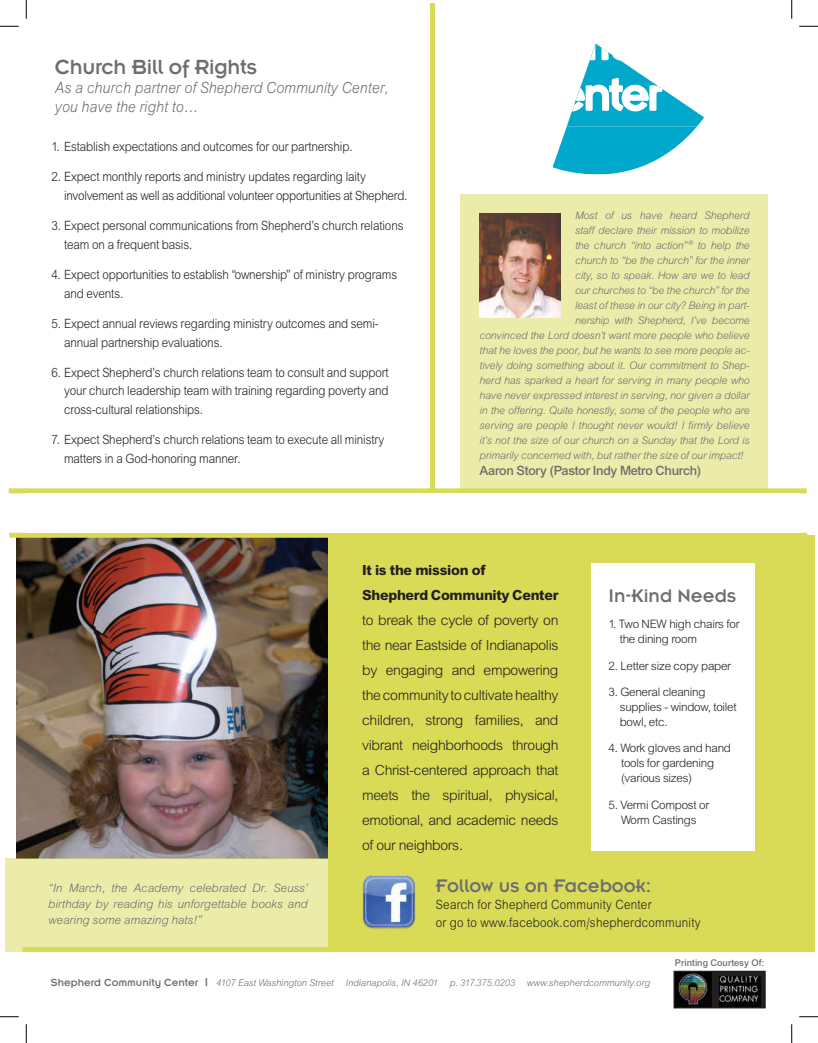
<style>
.page{position:relative;width:818px;height:1043px;background:#fff}
.page>*{position:absolute;margin:0;border:0;box-sizing:border-box;transform-origin:0 0}
.t1{font:22.5px "Insignia";letter-spacing:-.01em;color:#6c6d70}
.t2{font:20px "Insignia";color:#6c6d70}
.t3{font:16.5px/18.8px "Arial Lgt Itl";letter-spacing:.01em;color:#6c6d70;scale:.91 1}
.t4{font:15px/25px "Arial Lgt";letter-spacing:-.02em;color:#231f20;text-align:justify}
.t5{font:15px/25px "Arial Bld";letter-spacing:-.02em;color:#231f20}
.t6{font:13.75px/18.8px "Arial Lgt";letter-spacing:-.01em;color:#231f20;scale:.91 1}
.t7{font:13.75px/17.5px "Arial Lgt";letter-spacing:.02em;color:#231f20;scale:.91 1}
.t8{font:13.75px "Arial Mdm";letter-spacing:-.02em;color:#6c6d70}
.t9{font:12.5px/15px "Arial Lgt";letter-spacing:-.02em;color:#231f20}
.t10{font:12.5px/16.2px "Arial Lgt Itl";color:#6c6d70;text-align:justify}
.t11{font:11.25px "Arial Lgt Itl";letter-spacing:-.01em;color:#6c6d70}
.t12{font:10px "Arial Lgt Itl";color:#6c6d70}
.t13{font:10px "Arial Mdm";color:#6c6d70}
.s1{font-family:"Insignia";font-size:11.25px}
.s2{font-family:"Insignia";font-size:12.5px}
</style>
<div class="page">
<img style="left:16px;top:538px;width:312px;height:320px">
<div style="left:22px;top:947px;width:792px;height:5px;background:#d9da55"></div>
<div style="left:9px;top:488px;width:797px;height:5px;background:#d9da55"></div>
<div style="left:9px;top:532px;width:798px;height:6px;background:#d9da55"></div>
<div style="left:430px;top:4px;width:5px;height:533px;background:#d9da55"></div>
<div style="left:27px;top:493px;width:772px;height:40px;background:#fff"></div>
<div style="left:460px;top:194px;width:307px;height:297px;background:#ececaa"></div>
<img style="left:479px;top:213px;width:81px;height:105px">
<div style="left:328px;top:535px;width:486px;height:416px;background:#d9da55"></div>
<div style="left:591px;top:563px;width:163px;height:287px;background:#fff"></div>
<img style="left:362px;top:875px;width:53px;height:54px">
<svg style="left:711px;top:972px;width:52px;height:34px"></svg>
<img style="left:675px;top:972px;width:36px;height:34px">
<div style="left:673px;top:970px;width:92px;height:38px;border:1px solid #231f20"></div>
<img style="left:720px;top:976px;width:40px;height:30px">
<svg style="left:552px;top:44px;width:152px;height:130px"></svg>
<div style="left:6px;top:858px;width:322px;height:93px;background:#ececaa"></div>
<svg style="left:0;top:25px;width:19px;height:2px"></svg>
<svg style="left:799px;top:25px;width:19px;height:2px"></svg>
<svg style="left:0;top:1016px;width:19px;height:1px"></svg>
<svg style="left:799px;top:1016px;width:19px;height:1px"></svg>
<svg style="left:25px;top:0;width:2px;height:19px"></svg>
<svg style="left:25px;top:1024px;width:2px;height:18px"></svg>
<svg style="left:791px;top:0;width:1px;height:19px"></svg>
<svg style="left:791px;top:1024px;width:1px;height:18px"></svg>
<h1 class="t1" style="left:55px;top:56px;width:204px">Church Bill of Rights</h1>
<h3 class="t3" style="left:55px;top:79px;width:367px">As a church partner of Shepherd Community Center, you have the right to…</h3>
<p class="t6" style="left:52px;top:139px;width:332px">1. Establish expectations and outcomes for our partnership.</p>
<p class="t6" style="left:64px;top:169px;width:379px;text-indent:-12px">2. Expect monthly reports and ministry updates regarding laity involvement as well as additional volunteer opportunities at Shepherd.</p>
<p class="t6" style="left:64px;top:217px;width:374px;text-indent:-12px">3. Expect personal communications from Shepherd’s church relations team on a frequent basis.</p>
<p class="t6" style="left:64px;top:266px;width:368px;text-indent:-12px">4. Expect opportunities to establish “ownership” of ministry programs and events.</p>
<p class="t6" style="left:64px;top:315px;width:347px;text-indent:-12px">5. Expect annual reviews regarding ministry outcomes and semi&shy;annual partnership evaluations.</p>
<p class="t6" style="left:64px;top:364px;width:358px;text-align:justify;text-indent:-12px">6. Expect Shepherd’s church relations team to consult and support your church leadership team with training regarding poverty and cross-cultural relationships.</p>
<p class="t6" style="left:64px;top:431px;width:353px;text-indent:-12px">7. Expect Shepherd’s church relations team to execute all ministry matters in a God-honoring manner.</p>
<p class="t11" style="left:575px;top:208px;width:176px">Most of us have heard Shepherd</p>
<p class="t11" style="left:575px;top:223px;width:176px">staff declare their mission to mobilize</p>
<p class="t11" style="left:575px;top:238px;width:176px">the church “into action”– to help the</p>
<p class="t11" style="left:575px;top:253px;width:176px">church to “be the church” for the inner</p>
<p class="t11" style="left:575px;top:268px;width:176px">city, so to speak. How are we to lead</p>
<p class="t11" style="left:575px;top:283px;width:176px">our churches to “be the church” for the</p>
<p class="t11" style="left:575px;top:298px;width:176px">least of these in our city? Being in part-</p>
<p class="t11" style="left:575px;top:313px;width:176px">nership with Shepherd, I’ve become</p>
<p class="t11" style="left:479px;top:328px;width:272px">convinced the Lord doesn’t want more people who believe</p>
<p class="t11" style="left:479px;top:343px;width:271px">that he loves the poor, but he wants to see more people ac-</p>
<p class="t11" style="left:479px;top:358px;width:271px">tively doing something about it. Our commitment to Shep-</p>
<p class="t11" style="left:479px;top:373px;width:271px">herd has sparked a heart for serving in many people who</p>
<p class="t11" style="left:479px;top:388px;width:271px">have never expressed interest in serving, nor given a dollar</p>
<p class="t11" style="left:479px;top:403px;width:271px">in the offering. Quite honestly, some of the people who are</p>
<p class="t11" style="left:479px;top:418px;width:271px">serving are people I thought never would! I firmly believe</p>
<p class="t11" style="left:479px;top:433px;width:271px">it’s not the size of our church on a Sunday that the Lord is</p>
<p class="t11" style="left:479px;top:448px;width:266px">primarily concerned with, but rather the size of our impact!</p>
<p class="t8" style="left:479px;top:461px;width:223px">Aaron Story (Pastor Indy Metro Church)</p>
<p class="t10" style="left:48px;top:880px;width:261px">“In March, the Academy celebrated Dr. Seuss’ birthday by reading his unforgettable books and wearing some amazing hats!”</p>
<h3 class="t5" style="left:362px;top:558px;width:198px">It is the mission of<br>Shepherd Community Center</h3>
<p class="t4" style="left:362px;top:608px;width:198px">to break the cycle of poverty on the near Eastside of Indianapolis by engaging and empowering the community to cultivate healthy children, strong families, and vibrant neighborhoods through a Christ-centered approach that meets the spiritual, physical, emotional, and academic needs of our neighbors.</p>
<h2 class="t2" style="left:608px;top:585px;width:129px">In-Kind Needs</h2>
<p class="t9" style="left:619px;top:618px;width:121px;text-indent:-11px">1. Two NEW high chairs for the dining room</p>
<p class="t9" style="left:608px;top:659px;width:124px">2. Letter size copy paper</p>
<p class="t9" style="left:619px;top:685px;width:118px;text-indent:-11px">3. General cleaning supplies - window, toilet bowl, etc.</p>
<p class="t9" style="left:621px;top:741px;width:111px;text-indent:-12px">4. Work gloves and hand tools for gardening (various sizes)</p>
<p class="t9" style="left:608px;top:798px;width:102px;text-align:center">5. Vermi Compost or<br>Worm Castings</p>
<h2 class="t2" style="left:436px;top:875px;width:217px">Follow us on Facebook:</h2>
<p class="t7" style="left:436px;top:897px;width:292px">Search for Shepherd Community Center<br>or go to www.facebook.com/shepherdcommunity</p>
<p class="t13" style="left:675px;top:955px;width:91px">Printing Courtesy Of:</p>
<p class="t12" style="left:51px;top:975px;width:600px"><span class="s1">Shepherd Community Center</span> <span class="s2">|</span> 4107 East Washington Street Indianapolis, IN 46201 p. 317.375.0203 www.shepherdcommunity.org</p>
</div>
